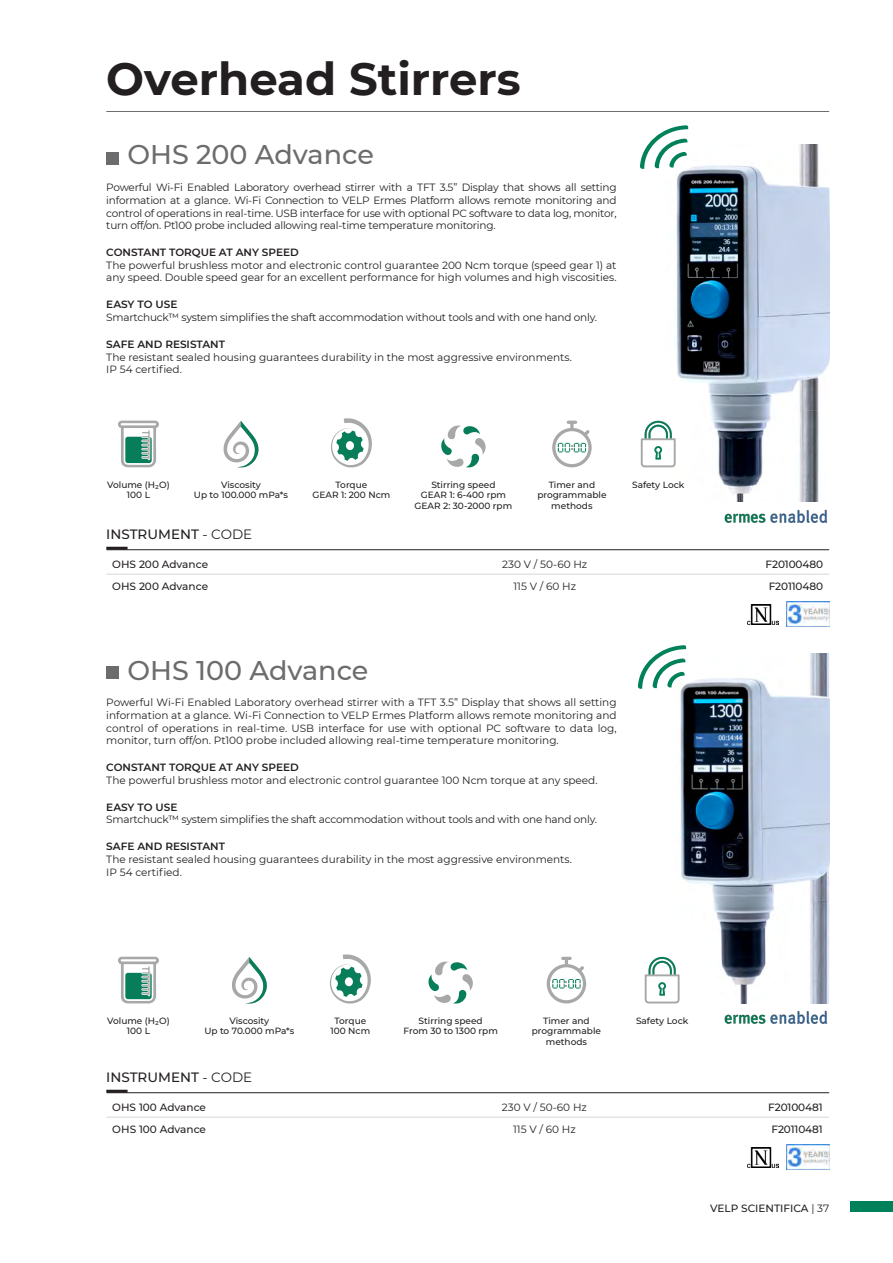
<style>
.page{position:relative;width:893px;height:1263px;background:#fff}
.page>*{position:absolute;margin:0;border:0;box-sizing:border-box;transform-origin:0 0}
.Nome_Famiglia{font:700 45px "Montserrat";color:#231f20}
.Nome_prodotto{font:500 27px "Montserrat";color:#6c6c6f}
.t1{font:500 13.5px "Montserrat";color:#231f20}
.t2{font:10.5px/12.6px "Montserrat";color:#231f20;text-align:justify}
.t3{font:10.5px "Montserrat";letter-spacing:-.02em;color:#231f20}
.t4{font:500 10.5px "Montserrat";letter-spacing:-.005em;color:#231f20}
.t5{font:600 10.5px "Montserrat";color:#231f20}
.t6{font:500 9px/10.8px "Montserrat";color:#231f20;text-align:center}
.s1{font-weight:400}
</style>
<div class="page">
<div style="left:850px;top:1202px;width:43px;height:10px;background:#00815a"></div>
<img style="left:680px;top:653px;width:149px;height:350px">
<svg style="left:638px;top:645px;width:48px;height:44px"></svg>
<img style="left:663px;top:145px;width:166px;height:357px">
<hr style="left:106px;top:574px;width:330px;height:1px;background:#d6d6d8">
<hr style="left:436px;top:574px;width:218px;height:1px;background:#d6d6d8">
<hr style="left:654px;top:574px;width:175px;height:1px;background:#d6d6d8">
<hr style="left:107px;top:549px;width:722px;height:1px;background:#231f20">
<hr style="left:106px;top:547px;width:22px;height:3px;background:#231f20">
<div style="left:106px;top:152px;width:13px;height:12px;background:#6c6c6f"></div>
<div style="left:106px;top:667px;width:13px;height:12px;background:#6c6c6f"></div>
<hr style="left:106px;top:111px;width:723px;height:1px;background:#6c6c6f">
<hr style="left:106px;top:1117px;width:329px;height:1px;background:#d6d6d8">
<hr style="left:435px;top:1117px;width:218px;height:1px;background:#d6d6d8">
<hr style="left:653px;top:1117px;width:176px;height:1px;background:#d6d6d8">
<hr style="left:107px;top:1092px;width:722px;height:1px;background:#231f20">
<hr style="left:106px;top:1090px;width:22px;height:3px;background:#231f20">
<svg style="left:552px;top:421px;width:40px;height:46px"></svg>
<svg style="left:641px;top:421px;width:35px;height:46px"></svg>
<svg style="left:118px;top:421px;width:41px;height:46px"></svg>
<svg style="left:223px;top:421px;width:36px;height:47px"></svg>
<svg style="left:441px;top:426px;width:45px;height:41px"></svg>
<svg style="left:331px;top:418px;width:41px;height:49px"></svg>
<svg style="left:547px;top:957px;width:39px;height:46px"></svg>
<svg style="left:645px;top:957px;width:35px;height:46px"></svg>
<svg style="left:118px;top:957px;width:41px;height:46px"></svg>
<svg style="left:232px;top:957px;width:35px;height:47px"></svg>
<svg style="left:428px;top:962px;width:45px;height:41px"></svg>
<svg style="left:330px;top:954px;width:41px;height:49px"></svg>
<img style="left:724px;top:509px;width:104px;height:14px">
<img style="left:724px;top:1011px;width:104px;height:13px">
<svg style="left:640px;top:125px;width:48px;height:44px"></svg>
<img style="left:787px;top:1145px;width:42px;height:24px">
<img style="left:747px;top:1147px;width:32px;height:20px">
<img style="left:787px;top:602px;width:42px;height:24px">
<img style="left:747px;top:604px;width:32px;height:20px">
<p class="Nome_Famiglia" style="left:106px;top:46px;width:416px">Overhead Stirrers</p>
<p class="Nome_prodotto" style="left:128px;top:136px;width:248px">OHS 200 Advance</p>
<p class="t2" style="left:106px;top:181px;width:512px">Powerful Wi-Fi Enabled Laboratory overhead stirrer with a TFT 3.5” Display that shows all setting information at a glance. Wi-Fi Connection to VELP Ermes Platform allows remote monitoring and control of operations in real-time. USB interface for use with optional PC software to data log, monitor, turn off/on. Pt100 probe included allowing real-time temperature monitoring.</p>
<p class="t5" style="left:106px;top:245px;width:194px">CONSTANT TORQUE AT ANY SPEED</p>
<p class="t2" style="left:106px;top:258px;width:512px">The powerful brushless motor and electronic control guarantee 200 Ncm torque (speed gear 1) at any speed. Double speed gear for an excellent performance for high volumes and high viscosities.</p>
<p class="t5" style="left:106px;top:297px;width:73px">EASY TO USE</p>
<p class="t3" style="left:106px;top:310px;width:492px">Smartchuck™ system simplifies the shaft accommodation without tools and with one hand only.</p>
<p class="t5" style="left:106px;top:337px;width:120px">SAFE AND RESISTANT</p>
<p class="t2" style="left:106px;top:350px;width:467px">The resistant sealed housing guarantees durability in the most aggressive environments.</p>
<p class="t2" style="left:106px;top:363px;width:77px">IP 54 certified.</p>
<p class="t6" style="left:221px;top:479px;width:41px">Viscosity</p>
<p class="t6" style="left:194px;top:489px;width:96px">Up to 100.000 mPa*s</p>
<p class="t6" style="left:431px;top:479px;width:66px">Stirring speed</p>
<p class="t6" style="left:415px;top:489px;width:99px">GEAR 1: 6-400 rpm<br>GEAR 2: 30-2000 rpm</p>
<p class="t6" style="left:537px;top:479px;width:71px">Timer and programmable methods</p>
<p class="t6" style="left:107px;top:479px;width:64px">Volume (H₂O)</p>
<p class="t6" style="left:632px;top:479px;width:54px">Safety Lock</p>
<p class="t6" style="left:127px;top:489px;width:25px">100 L</p>
<p class="t6" style="left:336px;top:479px;width:33px">Torque</p>
<p class="t6" style="left:312px;top:489px;width:79px">GEAR 1: 200 Ncm</p>
<p class="t1" style="left:106px;top:524px;width:147px">INSTRUMENT <span class="s1">- CODE</span></p>
<p class="t4" style="left:112px;top:557px;width:97px">OHS 200 Advance</p>
<p class="t2" style="left:502px;top:558px;width:87px">230 V / 50-60 Hz</p>
<p class="t4" style="left:766px;top:557px;width:59px">F20100480</p>
<p class="t4" style="left:112px;top:579px;width:97px">OHS 200 Advance</p>
<p class="t2" style="left:513px;top:580px;width:64px">115 V / 60 Hz</p>
<p class="t4" style="left:769px;top:579px;width:56px">F20110480</p>
<p class="Nome_prodotto" style="left:128px;top:651px;width:242px">OHS 100 Advance</p>
<p class="t2" style="left:106px;top:696px;width:512px">Powerful Wi-Fi Enabled Laboratory overhead stirrer with a TFT 3.5” Display that shows all setting information at a glance. Wi-Fi Connection to VELP Ermes Platform allows remote monitoring and control of operations in real-time. USB interface for use with optional PC software to data log, monitor, turn off/on. Pt100 probe included allowing real-time temperature monitoring.</p>
<p class="t5" style="left:106px;top:760px;width:194px">CONSTANT TORQUE AT ANY SPEED</p>
<p class="t2" style="left:106px;top:773px;width:493px">The powerful brushless motor and electronic control guarantee 100 Ncm torque at any speed.</p>
<p class="t5" style="left:106px;top:799px;width:73px">EASY TO USE</p>
<p class="t3" style="left:106px;top:812px;width:492px">Smartchuck™ system simplifies the shaft accommodation without tools and with one hand only.</p>
<p class="t5" style="left:106px;top:839px;width:120px">SAFE AND RESISTANT</p>
<p class="t2" style="left:106px;top:852px;width:467px">The resistant sealed housing guarantees durability in the most aggressive environments.</p>
<p class="t2" style="left:106px;top:865px;width:77px">IP 54 certified.</p>
<p class="t6" style="left:229px;top:1015px;width:41px">Viscosity</p>
<p class="t6" style="left:204px;top:1025px;width:91px">Up to 70.000 mPa*s</p>
<p class="t6" style="left:334px;top:1015px;width:33px">Torque</p>
<p class="t6" style="left:330px;top:1025px;width:41px">100 Ncm</p>
<p class="t6" style="left:532px;top:1015px;width:71px">Timer and programmable methods</p>
<p class="t6" style="left:419px;top:1015px;width:66px">Stirring speed</p>
<p class="t6" style="left:403px;top:1025px;width:96px">From 30 to 1300 rpm</p>
<p class="t6" style="left:107px;top:1015px;width:64px">Volume (H₂O)</p>
<p class="t6" style="left:636px;top:1015px;width:54px">Safety Lock</p>
<p class="t6" style="left:127px;top:1025px;width:25px">100 L</p>
<p class="t1" style="left:106px;top:1067px;width:147px">INSTRUMENT <span class="s1">- CODE</span></p>
<p class="t4" style="left:112px;top:1100px;width:95px">OHS 100 Advance</p>
<p class="t2" style="left:502px;top:1101px;width:87px">230 V / 50-60 Hz</p>
<p class="t4" style="left:768px;top:1100px;width:56px">F20100481</p>
<p class="t4" style="left:112px;top:1122px;width:95px">OHS 100 Advance</p>
<p class="t2" style="left:513px;top:1123px;width:64px">115 V / 60 Hz</p>
<p class="t4" style="left:771px;top:1122px;width:53px">F20110481</p>
<p class="t4" style="left:710px;top:1201px;width:121px">VELP SCIENTIFICA <span class="s1">| 37</span></p>
</div>
